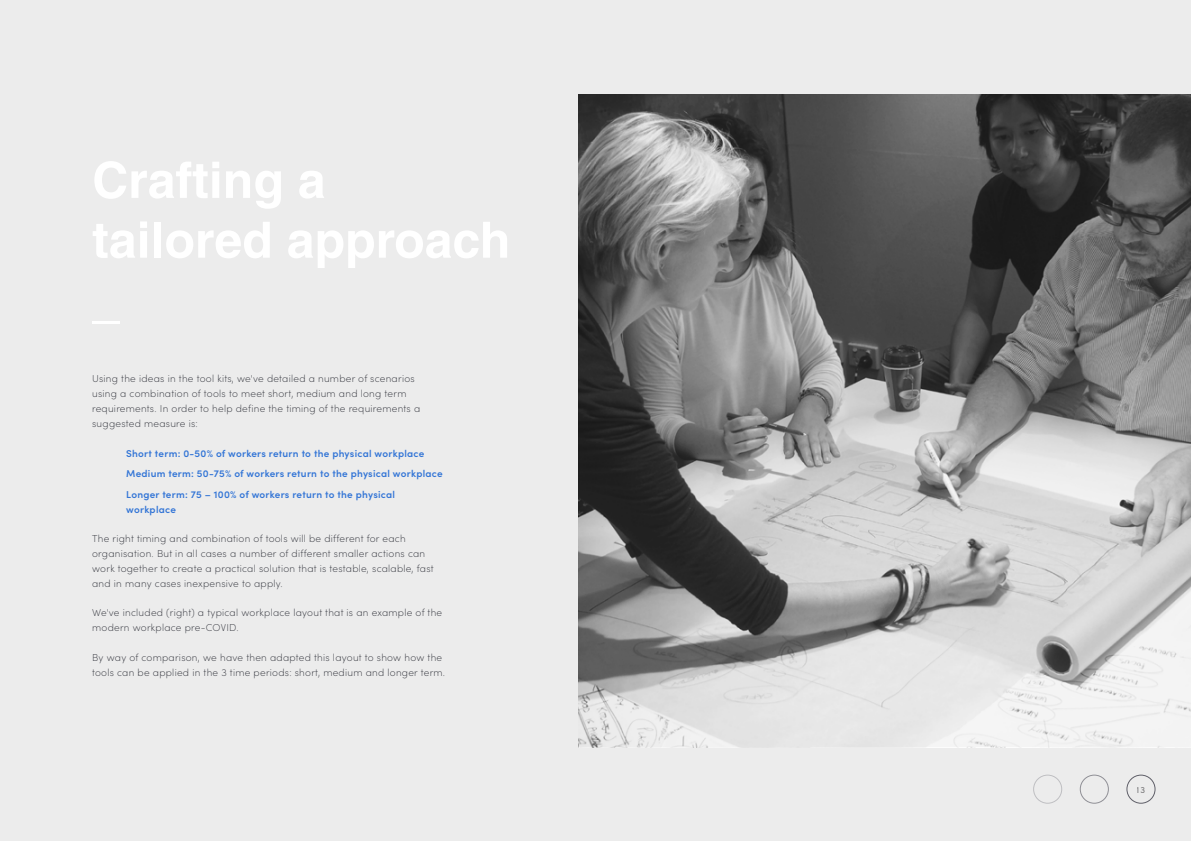
<style>
.page{position:relative;width:1191px;height:842px;background:#fff}
.page>*{position:absolute;margin:0;border:0;box-sizing:border-box;transform-origin:0 0}
.t1{font:200 10px/15px "Sofia Pro";letter-spacing:.025em;color:#2e3038}
.t2{font:600 10px/20.7px "Sofia Pro";letter-spacing:.025em;color:#3375d6}
.t3{font:9px "Sofia Pro";color:#414042}
</style>
<div class="page">
<div style="left:0;top:0;width:1190px;height:841px;background:#ececec"></div>
<div style="left:1033px;top:775px;width:29px;height:29px;border:1px solid #000010;border-radius:50%"></div>
<div style="left:1079px;top:775px;width:29px;height:29px;border:1px solid #000010;border-radius:50%"></div>
<div style="left:1126px;top:775px;width:29px;height:29px;border:1px solid #000010;border-radius:50%"></div>
<img style="left:578px;top:95px;width:613px;height:652px">
<p class="t1" style="left:92px;top:371px;width:329px">Using the ideas in the tool kits, we've detailed a number of scenarios using a combination of tools to meet short, medium and long term requirements. In order to help define the timing of the requirements a suggested measure is:</p>
<p class="t2" style="left:126px;top:442px;width:318px">Short term: 0-50% of workers return to the physical workplace<br>Medium term: 50-75% of workers return to the physical workplace<br>Longer term: 75 – 100% of workers return to the physical</p>
<p class="t2" style="left:126px;top:498px;width:51px">workplace</p>
<p class="t1" style="left:92px;top:531px;width:343px">The right timing and combination of tools will be different for each organisation. But in all cases a number of different smaller actions can work together to create a practical solution that is testable, scalable, fast and in many cases inexpensive to apply.</p>
<p class="t1" style="left:92px;top:605px;width:351px">We've included (right) a typical workplace layout that is an example of the modern workplace pre-COVID.</p>
<p class="t1" style="left:92px;top:649px;width:354px">By way of comparison, we have then adapted this layout to show how the tools can be applied in the 3 time periods: short, medium and longer term.</p>
<p class="t3" style="left:1137px;top:783px;width:10px">13</p>
</div>
